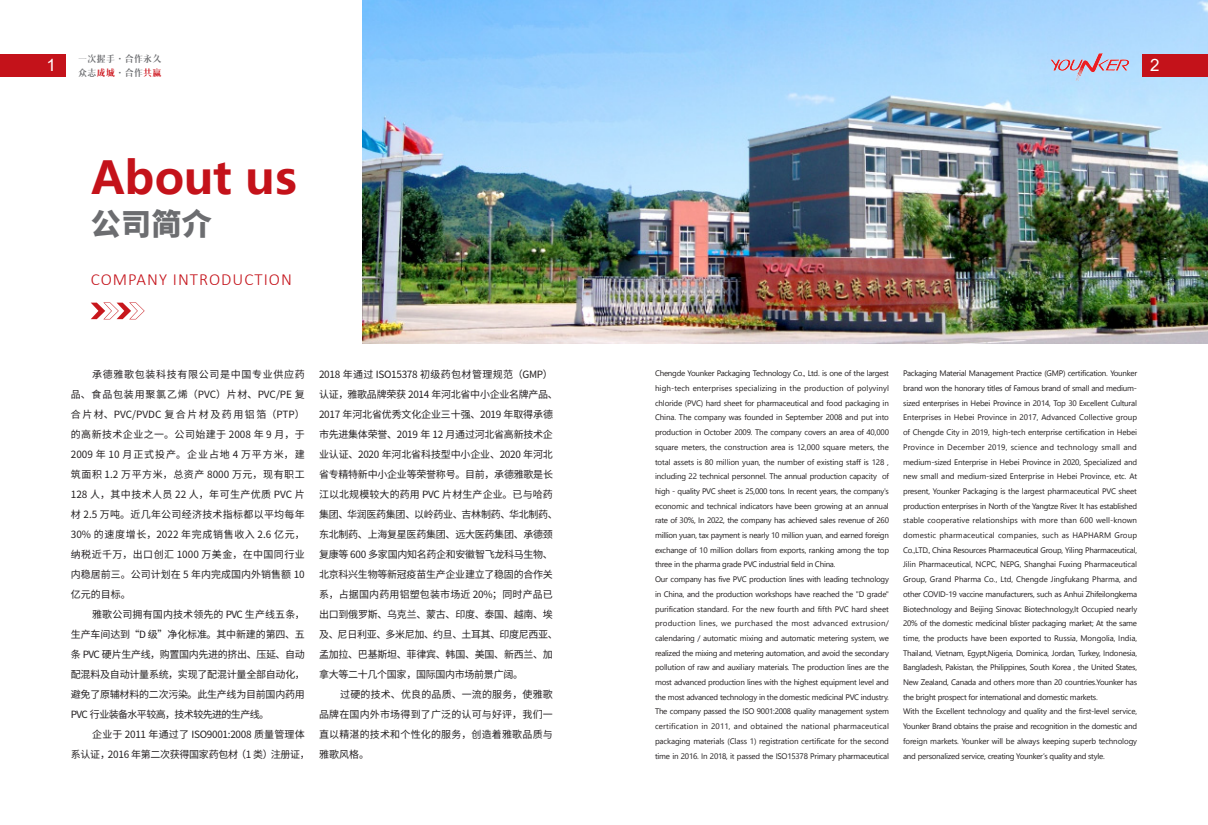
<style>
.page{position:relative;width:1208px;height:825px;background:#fff}
.page>*{position:absolute;margin:0;border:0;box-sizing:border-box;transform-origin:0 0}
.t1{font:700 45px "Microsoft Ya Hei";color:#c4121a}
.t2{font:800 30px "Source Han Sans CN";color:#6c6d70}
.t3{font:300 17px "Calibri";letter-spacing:.06em;color:#c4121a}
.t4{font:17px "Arial";color:#fff}
.t5{font:10px/20px "Source Han Sans CN";letter-spacing:-.025em;color:#231f20;text-align:justify}
.t6{font:9.5px "S Jrousong Z Regular";letter-spacing:.04em;color:#6c6d70}
.英文正文{font:8px/14.7px "Segoe UI Historic";letter-spacing:-.03em;color:#231f20;text-align:justify}
.s1{color:#cd151d}
</style>
<div class="page">
<img style="left:363px;top:0;width:845px;height:343px">
<svg style="left:91px;top:302px;width:54px;height:17px"></svg>
<div style="left:0;top:54px;width:65px;height:23px;background:#c4121a"></div>
<div style="left:1142px;top:54px;width:66px;height:23px;background:#c4121a"></div>
<img style="left:1049px;top:52px;width:79px;height:29px">
<p class="t6" style="left:78px;top:53px;width:85px">一次握手·合作永久</p>
<p class="t6" style="left:78px;top:67px;width:85px">众志<span class="s1">成城</span>·合作<span class="s1">共赢</span></p>
<p class="t4" style="left:46px;top:54px;width:11px">1</p>
<p class="t4" style="left:1150px;top:54px;width:11px">2</p>
<p class="t1" style="left:91px;top:146px;width:207px">About us</p>
<p class="t2" style="left:91px;top:207px;width:122px">公司简介</p>
<p class="t3" style="left:91px;top:269px;width:203px">COMPANY INTRODUCTION</p>
<p class="t5" style="left:71px;top:365px;width:235px;text-indent:21px">承德雅歌包装科技有限公司是中国专业供应药品、食品包装用聚氯乙烯（PVC）片材、PVC/PE 复合片材、PVC/PVDC 复合片材及药用铝箔（PTP）的高新技术企业之一。公司始建于 2008 年 9 月，于2009 年 10 月正式投产。企业占地 4 万平方米，建筑面积 1.2 万平方米，总资产 8000 万元，现有职工128 人，其中技术人员 22 人，年可生产优质 PVC 片材 2.5 万吨。近几年公司经济技术指标都以平均每年30% 的速度增长，2022 年完成销售收入 2.6 亿元，纳税近千万，出口创汇 1000 万美金，在中国同行业内稳居前三。公司计划在 5 年内完成国内外销售额 10亿元的目标。</p>
<p class="t5" style="left:71px;top:605px;width:235px;text-indent:21px">雅歌公司拥有国内技术领先的 PVC 生产线五条，生产车间达到“D 级”净化标准。其中新建的第四、五条 PVC 硬片生产线，购置国内先进的挤出、压延、自动配混料及自动计量系统，实现了配混计量全部自动化，避免了原辅材料的二次污染。此生产线为目前国内药用PVC 行业装备水平较高，技术较先进的生产线。</p>
<p class="t5" style="left:71px;top:725px;width:240px;text-indent:21px">企业于 2011 年通过了 ISO9001:2008 质量管理体系认证，2016 年第二次获得国家药包材（1 类）注册证，</p>
<p class="t5" style="left:319px;top:365px;width:240px;text-align:left">2018 年通过 ISO15378 初级药包材管理规范（GMP）认证，雅歌品牌荣获 2014 年河北省中小企业名牌产品、<br>2017 年河北省优秀文化企业三十强、2019 年取得承德市先进集体荣誉、2019 年 12 月通过河北省高新技术企业认证、2020 年河北省科技型中小企业、2020 年河北省专精特新中小企业等荣誉称号。目前，承德雅歌是长江以北规模较大的药用 PVC 片材生产企业。已与哈药集团、华润医药集团、以岭药业、吉林制药、华北制药、东北制药、上海复星医药集团、远大医药集团、承德颈复康等 600 多家国内知名药企和安徽智飞龙科马生物、北京科兴生物等新冠疫苗生产企业建立了稳固的合作关系，占据国内药用铝塑包装市场近 20%；同时产品已出口到俄罗斯、乌克兰、蒙古、印度、泰国、越南、埃及、尼日利亚、多米尼加、约旦、土耳其、印度尼西亚、孟加拉、巴基斯坦、菲律宾、韩国、美国、新西兰、加拿大等二十几个国家，国际国内市场前景广阔。</p>
<p class="t5" style="left:319px;top:685px;width:235px;text-indent:21px">过硬的技术、优良的品质、一流的服务，使雅歌品牌在国内外市场得到了广泛的认可与好评，我们一直以精湛的技术和个性化的服务，创造着雅歌品质与雅歌风格。</p>
<p class="英文正文" style="left:655px;top:366px;width:235px">Chengde Younker Packaging Technology Co., Ltd. is one of the largest high-tech enterprises specializing in the production of polyvinyl chloride (PVC) hard sheet for pharmaceutical and food packaging in China. The company was founded in September 2008 and put into production in October 2009. The company covers an area of 40,000 square meters, the construction area is 12,000 square meters, the total assets is 80 million yuan, the number of existing staff is 128 , including 22 technical personnel. The annual production capacity of high - quality PVC sheet is 25,000 tons. In recent years, the company's economic and technical indicators have been growing at an annual rate of 30%, In 2022, the company has achieved sales revenue of 260 million yuan, tax payment is nearly 10 million yuan, and earned foreign exchange of 10 million dollars from exports, ranking among the top three in the pharma grade PVC industrial field in China.</p>
<p class="英文正文" style="left:655px;top:572px;width:235px">Our company has five PVC production lines with leading technology in China, and the production workshops have reached the "D grade" purification standard. For the new fourth and fifth PVC hard sheet production lines, we purchased the most advanced extrusion/ calendaring / automatic mixing and automatic metering system, we realized the mixing and metering automation, and avoid the secondary pollution of raw and auxiliary materials. The production lines are the most advanced production lines with the highest equipment level and the most advanced technology in the domestic medicinal PVC industry.</p>
<p class="英文正文" style="left:655px;top:704px;width:235px">The company passed the ISO 9001:2008 quality management system certification in 2011, and obtained the national pharmaceutical packaging materials (Class 1) registration certificate for the second time in 2016. In 2018, it passed the ISO15378 Primary pharmaceutical</p>
<p class="英文正文" style="left:903px;top:366px;width:235px">Packaging Material Management Practice (GMP) certification. Younker brand won the honorary titles of Famous brand of small and medium&shy;sized enterprises in Hebei Province in 2014, Top 30 Excellent Cultural Enterprises in Hebei Province in 2017, Advanced Collective group of Chengde City in 2019, high-tech enterprise certification in Hebei Province in December 2019, science and technology small and medium-sized Enterprise in Hebei Province in 2020, Specialized and new small and medium-sized Enterprise in Hebei Province, etc. At present, Younker Packaging is the largest pharmaceutical PVC sheet production enterprises in North of the Yangtze River. It has established stable cooperative relationships with more than 600 well-known domestic pharmaceutical companies, such as HAPHARM Group Co.,LTD., China Resources Pharmaceutical Group, Yiling Pharmaceutical, Jilin Pharmaceutical, NCPC, NEPG, Shanghai Fuxing Pharmaceutical Group, Grand Pharma Co., Ltd, Chengde Jingfukang Pharma, and other COVID-19 vaccine manufacturers, such as Anhui Zhifeilongkema Biotechnology and Beijing Sinovac Biotechnology,It Occupied nearly 20% of the domestic medicinal blister packaging market; At the same time, the products have been exported to Russia, Mongolia, India, Thailand, Vietnam, Egypt,Nigeria, Dominica, Jordan, Turkey, Indonesia, Bangladesh, Pakistan, the Philippines, South Korea , the United States, New Zealand, Canada and others more than 20 countries.Younker has the bright prospect for international and domestic markets.</p>
<p class="英文正文" style="left:903px;top:704px;width:235px">With the Excellent technology and quality and the first-level service, Younker Brand obtains the praise and recognition in the domestic and foreign markets. Younker will be always keeping superb technology and personalized service, creating Younker’s quality and style.</p>
</div>
